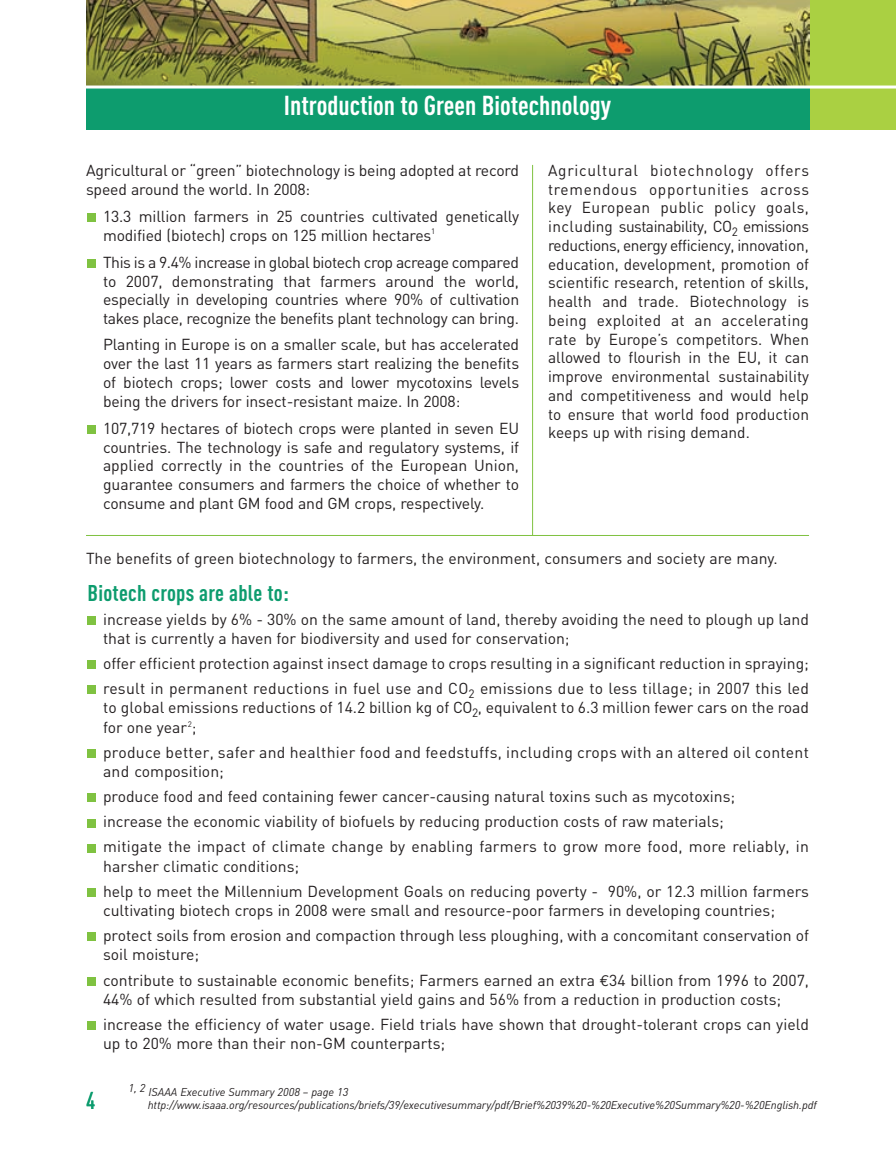
<style>
.page{position:relative;width:896px;height:1149px;background:#fff}
.page>*{position:absolute;margin:0;border:0;box-sizing:border-box;transform-origin:0 0}
.t1{font:700 27px "DIN Cond";color:#fff}
.t2{font:500 24px "DIN Cond";color:#0d9c6e}
.t3{font:700 22.5px "DIN Cond";letter-spacing:.01em;color:#0d9c6e}
.t4{font:15.75px/18.8px "DIN";color:#231f20}
.t5{font:15.75px/19.2px "DIN";letter-spacing:.02em;color:#231f20}
.t6{font:italic 11.25px/12.8px "DIN";letter-spacing:-.01em;color:#231f20}
.s1{font-family:"Euro Mono"}
</style>
<div class="page">
<div style="left:86px;top:0;width:808px;height:130px;background:#aad042"></div>
<img style="left:86px;top:0;width:723px;height:85px">
<hr style="left:894px;top:0;width:2px;height:130px;background:#aad042">
<div style="left:88px;top:1021px;width:8px;height:9px;background:#7fc241"></div>
<div style="left:88px;top:977px;width:8px;height:8px;background:#7fc241"></div>
<div style="left:88px;top:932px;width:8px;height:9px;background:#7fc241"></div>
<div style="left:88px;top:888px;width:8px;height:9px;background:#7fc241"></div>
<div style="left:88px;top:844px;width:8px;height:8px;background:#7fc241"></div>
<div style="left:88px;top:819px;width:8px;height:8px;background:#7fc241"></div>
<div style="left:88px;top:793px;width:8px;height:9px;background:#7fc241"></div>
<div style="left:88px;top:749px;width:8px;height:9px;background:#7fc241"></div>
<div style="left:88px;top:685px;width:8px;height:9px;background:#7fc241"></div>
<div style="left:88px;top:660px;width:8px;height:9px;background:#7fc241"></div>
<div style="left:88px;top:616px;width:8px;height:8px;background:#7fc241"></div>
<div style="left:88px;top:425px;width:8px;height:9px;background:#7fc241"></div>
<div style="left:88px;top:259px;width:8px;height:9px;background:#7fc241"></div>
<div style="left:88px;top:213px;width:8px;height:9px;background:#7fc241"></div>
<div style="left:86px;top:87px;width:723px;height:43px;background:#0d9c6e"></div>
<hr style="left:532px;top:165px;width:1px;height:370px;background:#7fc241">
<hr style="left:86px;top:535px;width:723px;height:1px;background:#7fc241">
<hr style="left:76px;top:85px;width:820px;height:3px;background:#fff">
<h1 class="t1" style="left:284px;top:96px;width:329px">Introduction to Green Biotechnology</h1>
<p class="t4" style="left:86px;top:162px;width:435px">Agricultural or “green” biotechnology is being adopted at record speed around the world. In 2008:</p>
<p class="t4" style="left:103px;top:208px;width:418px">13.3 million farmers in 25 countries cultivated genetically modified (biotech) crops on 125 million hectares<sup>1</sup></p>
<p class="t4" style="left:103px;top:254px;width:418px;text-align:justify">This is a 9.4% increase in global biotech crop acreage compared to 2007, demonstrating that farmers around the world, especially in developing countries where 90% of cultivation takes place, recognize the benefits plant technology can bring.</p>
<p class="t4" style="left:103px;top:337px;width:418px;text-align:justify">Planting in Europe is on a smaller scale, but has accelerated over the last 11 years as farmers start realizing the benefits of biotech crops; lower costs and lower mycotoxins levels being the drivers for insect-resistant maize. In 2008:</p>
<p class="t4" style="left:103px;top:420px;width:418px;text-align:justify">107,719 hectares of biotech crops were planted in seven EU countries. The technology is safe and regulatory systems, if applied correctly in the countries of the European Union, guarantee consumers and farmers the choice of whether to consume and plant GM food and GM crops, respectively.</p>
<p class="t4" style="left:548px;top:162px;width:262px;text-align:justify">Agricultural biotechnology offers tremendous opportunities across key European public policy goals, including sustainability, CO<sub>2</sub> emissions reductions, energy efficiency, innovation, education, development, promotion of scientific research, retention of skills, health and trade. Biotechnology is being exploited at an accelerating rate by Europe’s competitors. When allowed to flourish in the EU, it can improve environmental sustainability and competitiveness and would help to ensure that world food production keeps up with rising demand.</p>
<p class="t4" style="left:86px;top:550px;width:693px">The benefits of green biotechnology to farmers, the environment, consumers and society are many.</p>
<h3 class="t3" style="left:87px;top:585px;width:203px">Biotech crops are able to:</h3>
<p class="t4" style="left:103px;top:611px;width:707px;line-height:19.2px">increase yields by 6% - 30% on the same amount of land, thereby avoiding the need to plough up land that is currently a haven for biodiversity and used for conservation;</p>
<p class="t4" style="left:103px;top:652px;width:707px;line-height:25.2px">offer efficient protection against insect damage to crops resulting in a significant reduction in spraying; result in permanent reductions in fuel use and CO<sub>2</sub> emissions due to less tillage; in 2007 this led</p>
<p class="t4" style="left:103px;top:700px;width:707px;line-height:19.2px">to global emissions reductions of 14.2 billion kg of CO<sub>2</sub>, equivalent to 6.3 million fewer cars on the road for one year<sup>2</sup>;</p>
<p class="t5" style="left:103px;top:744px;width:707px">produce better, safer and healthier food and feedstuffs, including crops with an altered oil content and composition;</p>
<p class="t4" style="left:103px;top:785px;width:707px;line-height:25.2px">produce food and feed containing fewer cancer-causing natural toxins such as mycotoxins;<br>increase the economic viability of biofuels by reducing production costs of raw materials;<br>mitigate the impact of climate change by enabling farmers to grow more food, more reliably, in</p>
<p class="t4" style="left:103px;top:855px;width:707px;line-height:25.2px">harsher climatic conditions;<br>help to meet the Millennium Development Goals on reducing poverty - 90%, or 12.3 million farmers</p>
<p class="t4" style="left:103px;top:899px;width:707px;line-height:25.2px">cultivating biotech crops in 2008 were small and resource-poor farmers in developing countries; protect soils from erosion and compaction through less ploughing, with a concomitant conservation of</p>
<p class="t4" style="left:103px;top:943px;width:707px;line-height:25.2px">soil moisture;<br>contribute to sustainable economic benefits; Farmers earned an extra <span class="s1">€</span>34 billion from 1996 to 2007,</p>
<p class="t4" style="left:103px;top:988px;width:707px;line-height:25.2px">44% of which resulted from substantial yield gains and 56% from a reduction in production costs; increase the efficiency of water usage. Field trials have shown that drought-tolerant crops can yield</p>
<p class="t4" style="left:103px;top:1035px;width:344px">up to 20% more than their non-GM counterparts;</p>
<h2 class="t2" style="left:86px;top:1091px;width:11px">4</h2>
<p class="t6" style="left:148px;top:1087px;width:670px;text-indent:-19px">1, 2 ISAAA Executive Summary 2008 – page 13 http://www.isaaa.org/resources/publications/briefs/39/executivesummary/pdf/Brief%2039%20-%20Executive%20Summary%20-%20English.pdf</p>
</div>
